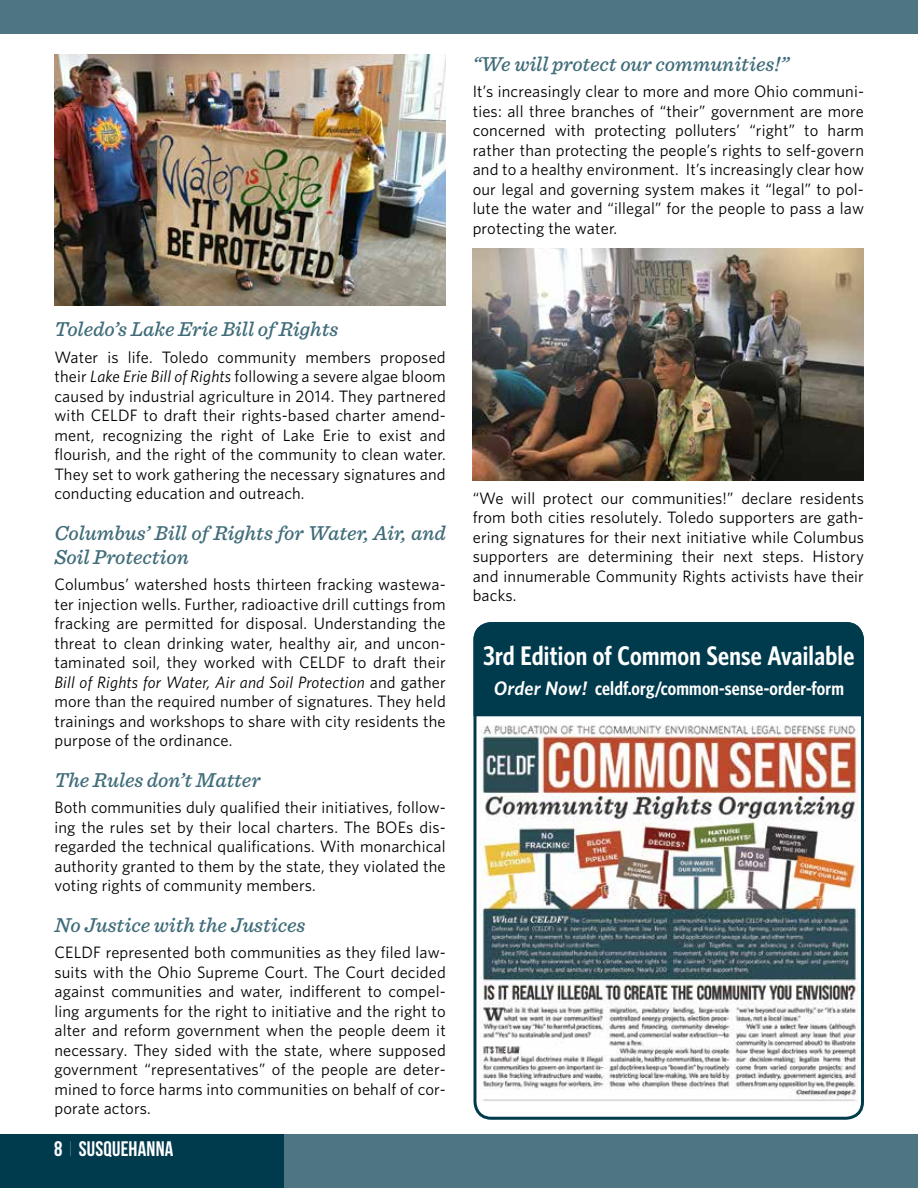
<style>
.page{position:relative;width:918px;height:1188px;background:#fff}
.page>*{position:absolute;margin:0;border:0;box-sizing:border-box;transform-origin:0 0}
.t1{font:600 27px "Whitney Condensed";letter-spacing:.01em;color:#fff}
.t2{font:italic 500 21px/24px "Sentinel";color:#406c79}
.t3{font:700 21px "Bebas Neue";letter-spacing:.01em;color:#fff}
.t4{font:600 19.5px "Whitney Condensed";letter-spacing:.01em;color:#fff}
.t5{font:16.5px/19.5px "Whitney";letter-spacing:.01em;color:#000;text-align:justify}
.s1{font-style:italic}
.s2{font-weight:100}
.s3{font-family:"Whitney";font-style:italic}
</style>
<div class="page">
<hr style="left:917px;top:0;width:1px;height:367px;background:#000">
<div style="left:0;top:1134px;width:918px;height:54px;background:#4d7682"></div>
<div style="left:0;top:1134px;width:284px;height:54px;background:#003b4d"></div>
<div style="left:0;top:0;width:918px;height:34px;background:#4d7682"></div>
<img style="left:473px;top:248px;width:391px;height:232px">
<img style="left:54px;top:54px;width:392px;height:252px">
<div style="left:473px;top:622px;width:391px;height:498px;border:3px solid #003b4d;border-radius:17px"></div>
<img style="left:480px;top:725px;width:378px;height:376px">
<div style="left:473px;top:622px;width:391px;height:94px;background:#003b4d"></div>
<p class="t2" style="left:473px;top:51px;width:318px">“We will protect our communities!”</p>
<p class="t5" style="left:473px;top:81px;width:393px">It’s increasingly clear to more and more Ohio communi&shy;ties: all three branches of “their” government are more concerned with protecting polluters’ “right” to harm rather than protecting the people’s rights to self-govern and to a healthy environment. It’s increasingly clear how our legal and governing system makes it “legal” to pol&shy;lute the water and “illegal” for the people to pass a law protecting the water.</p>
<p class="t2" style="left:54px;top:316px;width:285px">Toledo’s Lake Erie Bill of Rights</p>
<p class="t5" style="left:54px;top:347px;width:393px">Water is life. Toledo community members proposed their <span class="s1">Lake Erie Bill of Rights</span> following a severe algae bloom caused by industrial agriculture in 2014. They partnered with CELDF to draft their rights-based charter amend&shy;ment, recognizing the right of Lake Erie to exist and flourish, and the right of the community to clean water.<br>They set to work gathering the necessary signatures and conducting education and outreach.</p>
<p class="t2" style="left:54px;top:520px;width:393px">Columbus’ Bill of Rights for Water, Air, and<br>Soil Protection</p>
<p class="t5" style="left:54px;top:574px;width:393px">Columbus’ watershed hosts thirteen fracking wastewa&shy;ter injection wells. Further, radioactive drill cuttings from fracking are permitted for disposal. Understanding the threat to clean drinking water, healthy air, and uncon&shy;taminated soil, they worked with CELDF to draft their <span class="s1">Bill of Rights for Water, Air and Soil Protection</span> and gather more than the required number of signatures. They held trainings and workshops to share with city residents the purpose of the ordinance.</p>
<p class="t2" style="left:54px;top:767px;width:208px">The Rules don’t Matter</p>
<p class="t5" style="left:54px;top:797px;width:393px">Both communities duly qualified their initiatives, follow&shy;ing the rules set by their local charters. The BOEs dis&shy;regarded the technical qualifications. With monarchical authority granted to them by the state, they violated the voting rights of community members.</p>
<p class="t2" style="left:54px;top:912px;width:252px">No Justice with the Justices</p>
<p class="t5" style="left:54px;top:943px;width:393px">CELDF represented both communities as they filed law&shy;suits with the Ohio Supreme Court. The Court decided against communities and water, indifferent to compel&shy;ling arguments for the right to initiative and the right to alter and reform government when the people deem it necessary. They sided with the state, where supposed government “representatives” of the people are deter&shy;mined to force harms into communities on behalf of cor&shy;porate actors.</p>
<p class="t3" style="left:54px;top:1137px;width:121px">8 <span class="s2">|</span> SUSQUEHANNA</p>
<p class="t5" style="left:473px;top:488px;width:393px">“We will protect our communities!” declare residents from both cities resolutely. Toledo supporters are gath&shy;ering signatures for their next initiative while Columbus supporters are determining their next steps. History and innumerable Community Rights activists have their backs.</p>
<h1 class="t1" style="left:484px;top:639px;width:372px">3rd Edition of Common Sense Available</h1>
<p class="t4" style="left:494px;top:676px;width:352px"><span class="s3">Order Now!</span> celdf.org/common-sense-order-form</p>
</div>
